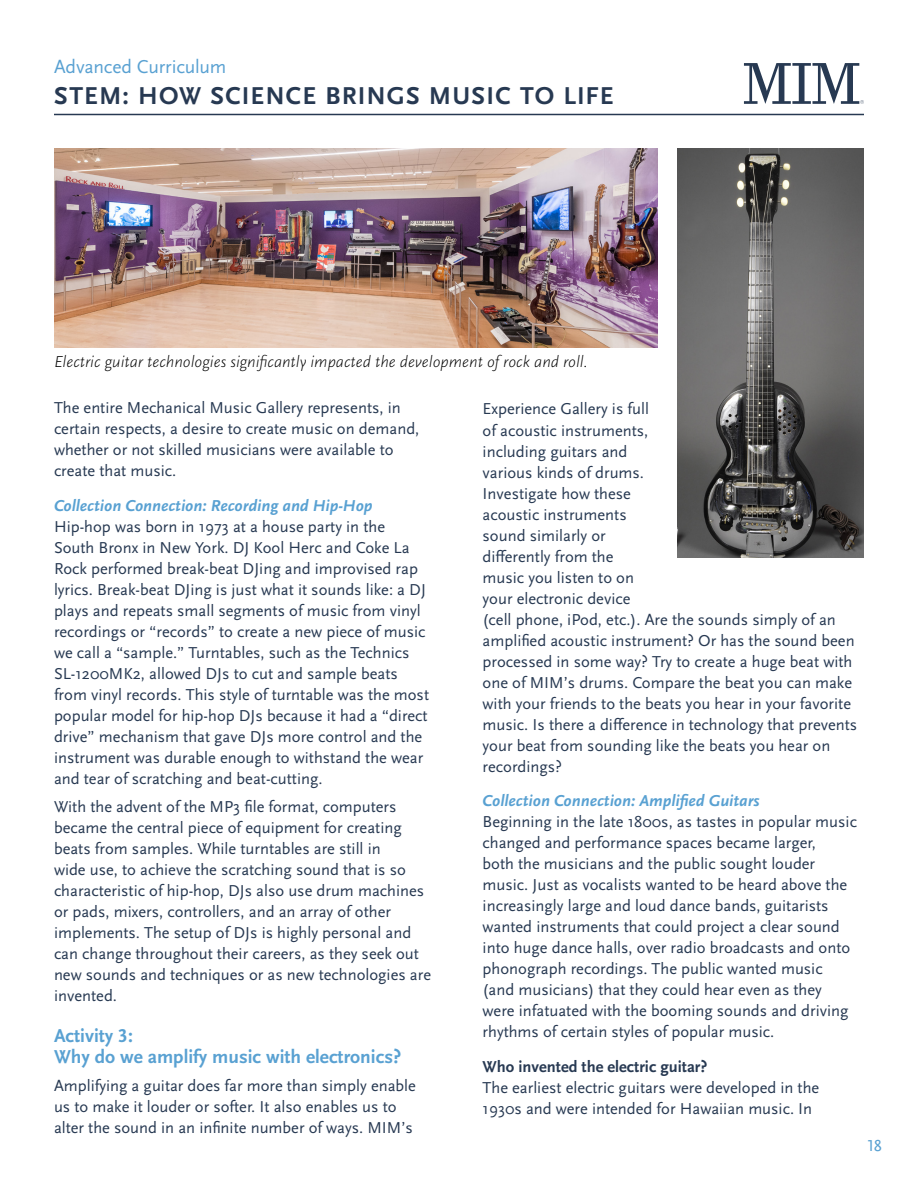
<style>
.page{position:relative;width:918px;height:1188px;background:#fff}
.page>*{position:absolute;margin:0;border:0;box-sizing:border-box;transform-origin:0 0}
.t1{font:700 25.5px "Scala Sans OT";letter-spacing:.045em;color:#273952}
.t2{font:700 19.5px/21px "Scala Sans OT";color:#59a1d2}
.t3{font:19.5px "Scala Sans OT";letter-spacing:-.01em;color:#59a1d2}
.t4{font:16.5px/21px "Scala Sans OT";color:#273952}
.t5{font:italic 700 16.5px "Scala Sans OT";color:#59a1d2}
.t6{font:italic 300 16.5px "Scala Sans OT";color:#000}
.t7{font:700 16.5px "Scala Sans OT";color:#273952}
.t8{font:16.5px "Scala Sans OT";color:#59a1d2}
</style>
<div class="page">
<hr style="left:54px;top:114px;width:810px;height:1px;background:#273952">
<svg style="left:744px;top:63px;width:120px;height:41px"></svg>
<img style="left:54px;top:148px;width:604px;height:199px">
<img style="left:678px;top:148px;width:186px;height:410px">
<p class="t3" style="left:54px;top:56px;width:174px">Advanced Curriculum</p>
<h1 class="t1" style="left:54px;top:81px;width:561px">STEM: HOW SCIENCE BRINGS MUSIC TO LIFE</h1>
<p class="t6" style="left:54px;top:353px;width:535px">Electric guitar technologies significantly impacted the development of rock and roll.</p>
<p class="t4" style="left:54px;top:398px;width:367px">The entire Mechanical Music Gallery represents, in certain respects, a desire to create music on demand, whether or not skilled musicians were available to create that music.</p>
<p class="t5" style="left:54px;top:496px;width:320px">Collection Connection: Recording and Hip-Hop</p>
<p class="t4" style="left:54px;top:516px;width:377px">Hip-hop was born in 1973 at a house party in the South Bronx in New York. DJ Kool Herc and Coke La Rock performed break-beat DJing and improvised rap lyrics. Break-beat DJing is just what it sounds like: a DJ plays and repeats small segments of music from vinyl recordings or “records” to create a new piece of music we call a “sample.” Turntables, such as the Technics SL-1200MK2, allowed DJs to cut and sample beats from vinyl records. This style of turntable was the most popular model for hip-hop DJs because it had a “direct drive” mechanism that gave DJs more control and the instrument was durable enough to withstand the wear and tear of scratching and beat-cutting.</p>
<p class="t4" style="left:54px;top:796px;width:379px">With the advent of the MP3 file format, computers became the central piece of equipment for creating beats from samples. While turntables are still in<br>wide use, to achieve the scratching sound that is so characteristic of hip-hop, DJs also use drum machines or pads, mixers, controllers, and an array of other implements. The setup of DJs is highly personal and can change throughout their careers, as they seek out new sounds and techniques or as new technologies are invented.</p>
<p class="t2" style="left:54px;top:1025px;width:349px">Activity 3:<br>Why do we amplify music with electronics?</p>
<p class="t4" style="left:54px;top:1075px;width:363px">Amplifying a guitar does far more than simply enable us to make it louder or softer. It also enables us to alter the sound in an infinite number of ways. MIM’s</p>
<p class="t4" style="left:483px;top:399px;width:376px">Experience Gallery is full<br>of acoustic instruments,<br>including guitars and<br>various kinds of drums.<br>Investigate how these<br>acoustic instruments<br>sound similarly or<br>differently from the<br>music you listen to on<br>your electronic device<br>(cell phone, iPod, etc.). Are the sounds simply of an amplified acoustic instrument? Or has the sound been processed in some way? Try to create a huge beat with one of MIM’s drums. Compare the beat you can make with your friends to the beats you hear in your favorite music. Is there a difference in technology that prevents your beat from sounding like the beats you hear on recordings?</p>
<p class="t5" style="left:483px;top:791px;width:278px">Collection Connection: Amplified Guitars</p>
<p class="t4" style="left:483px;top:812px;width:376px">Beginning in the late 1800s, as tastes in popular music changed and performance spaces became larger,<br>both the musicians and the public sought louder music. Just as vocalists wanted to be heard above the increasingly large and loud dance bands, guitarists wanted instruments that could project a clear sound into huge dance halls, over radio broadcasts and onto phonograph recordings. The public wanted music (and musicians) that they could hear even as they were infatuated with the booming sounds and driving rhythms of certain styles of popular music.</p>
<p class="t7" style="left:483px;top:1057px;width:226px">Who invented the electric guitar?</p>
<p class="t4" style="left:483px;top:1077px;width:338px">The earliest electric guitars were developed in the<br>1930s and were intended for Hawaiian music. In</p>
<p class="t8" style="left:867px;top:1136px;width:16px">18</p>
</div>
